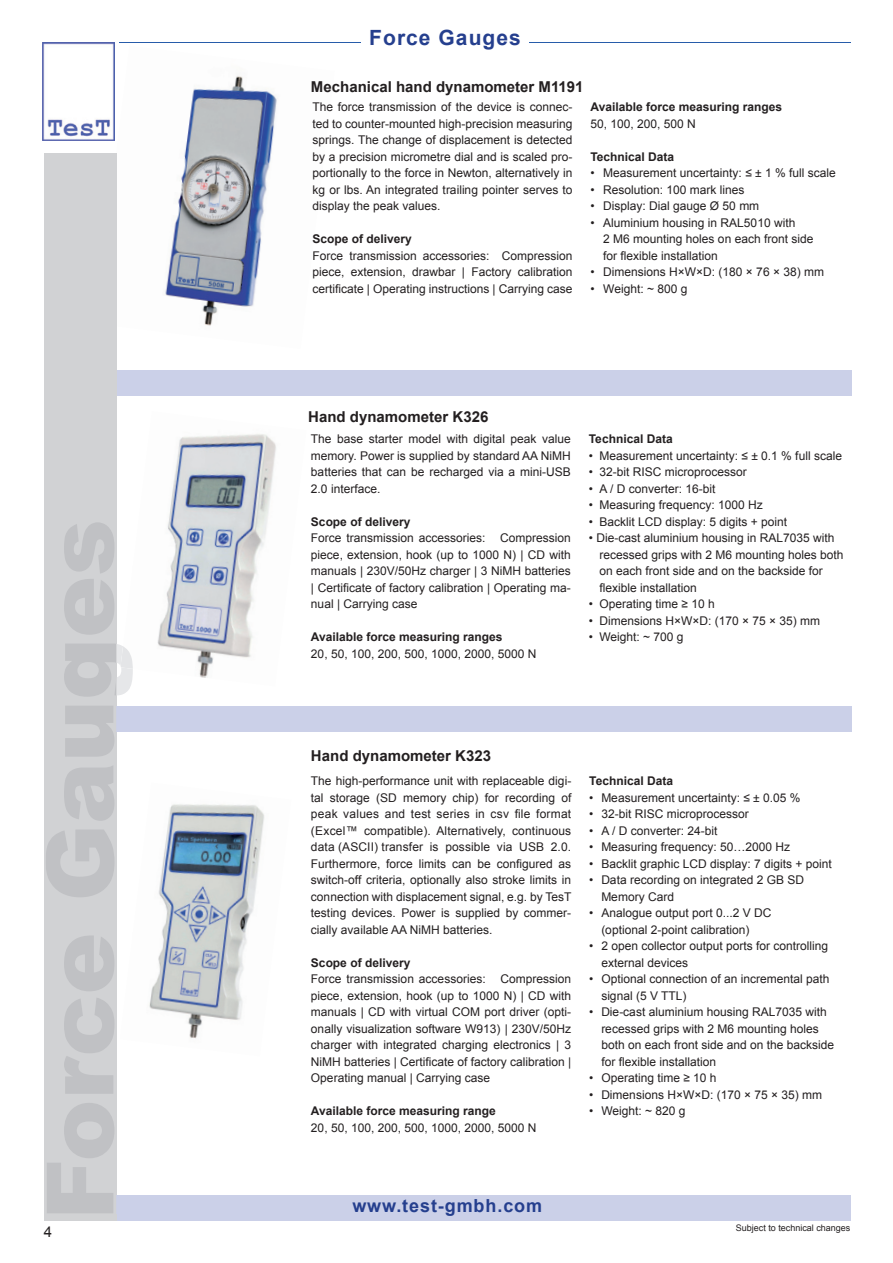
<style>
.page{position:relative;width:893px;height:1263px;background:#fff}
.page>*{position:absolute;margin:0;border:0;box-sizing:border-box;transform-origin:0 0}
.t1{font:700 21px "Arial";letter-spacing:.05em;color:#253f8e}
.t2{font:700 18px "Arial";letter-spacing:.05em;color:#253f8e}
.t3{font:700 15px "Arial";color:#231f20}
.t4{font:15px "Arial";color:#231f20}
.t5{font:12px/16.5px "Arial";color:#231f20}
.t6{font:700 12px "Arial";color:#231f20}
.t7{font:9px "Arial";color:#231f20}
</style>
<div class="page">
<div style="left:50px;top:370px;width:801px;height:25px;background:#cbd0e8"></div>
<div style="left:49px;top:706px;width:803px;height:26px;background:#cbd0e8"></div>
<div style="left:44px;top:1195px;width:807px;height:25px;background:#cbd0e8"></div>
<hr style="left:119px;top:43px;width:731px;height:1px;background:#275caa">
<img style="left:149px;top:804px;width:116px;height:235px">
<img style="left:95px;top:76px;width:182px;height:273px">
<img style="left:157px;top:434px;width:119px;height:244px">
<div style="left:361px;top:11px;width:167px;height:47px;background:#fff"></div>
<div style="left:44px;top:153px;width:72px;height:1067px;background:#d1d2d4"></div>
<img style="left:121px;top:646px;width:12px;height:23px">
<img style="left:43px;top:43px;width:72px;height:97px">
<p class="t4" style="left:44px;top:1222px;width:10px">4</p>
<h1 class="t1" style="left:369px;top:24px;width:153px">Force Gauges</h1>
<p class="t3" style="left:311px;top:77px;width:274px">Mechanical hand dynamometer M1191</p>
<p class="t5" style="left:313px;top:99px;width:261px;text-align:justify">The force transmission of the device is connec&shy;ted to counter-mounted high-precision measuring springs. The change of displacement is detected by a precision micrometre dial and is scaled pro&shy;portionally to the force in Newton, alternatively in kg or lbs. An integrated trailing pointer serves to display the peak values.</p>
<p class="t6" style="left:313px;top:231px;width:101px">Scope of delivery</p>
<p class="t5" style="left:313px;top:247px;width:261px;text-align:justify">Force transmission accessories: Compression piece, extension, drawbar | Factory calibration certificate | Operating instructions | Carrying case</p>
<p class="t6" style="left:590px;top:99px;width:193px">Available force measuring ranges</p>
<p class="t5" style="left:590px;top:115px;width:107px">50, 100, 200, 500 N</p>
<p class="t6" style="left:590px;top:149px;width:85px">Technical Data</p>
<p class="t5" style="left:590px;top:165px;width:247px">• Measurement uncertainty: ≤ ± 1 % full scale</p>
<p class="t5" style="left:590px;top:181px;width:156px">• Resolution: 100 mark lines</p>
<p class="t5" style="left:590px;top:198px;width:170px">• Display: Dial gauge Ø 50 mm</p>
<p class="t5" style="left:603px;top:214px;width:212px;text-indent:-13px">• Aluminium housing in RAL5010 with<br>2 M6 mounting holes on each front side for flexible installation</p>
<p class="t5" style="left:590px;top:264px;width:235px">• Dimensions H×W×D: (180 × 76 × 38) mm</p>
<p class="t5" style="left:590px;top:280px;width:98px">• Weight: ~ 800 g</p>
<p class="t3" style="left:308px;top:407px;width:182px">Hand dynamometer K326</p>
<p class="t5" style="left:311px;top:431px;width:261px;text-align:justify">The base starter model with digital peak value memory. Power is supplied by standard AA NiMH batteries that can be recharged via a mini-USB 2.0 interface.</p>
<p class="t6" style="left:311px;top:513px;width:101px">Scope of delivery</p>
<p class="t5" style="left:311px;top:530px;width:261px;text-align:justify">Force transmission accessories: Compression piece, extension, hook (up to 1000 N) | CD with manuals | 230V/50Hz charger | 3 NiMH batteries | Certificate of factory calibration | Operating ma&shy;nual | Carrying case</p>
<p class="t6" style="left:311px;top:629px;width:193px">Available force measuring ranges</p>
<p class="t5" style="left:311px;top:645px;width:227px">20, 50, 100, 200, 500, 1000, 2000, 5000 N</p>
<p class="t6" style="left:589px;top:431px;width:85px">Technical Data</p>
<p class="t5" style="left:589px;top:447px;width:255px">• Measurement uncertainty: ≤ ± 0.1 % full scale</p>
<p class="t5" style="left:589px;top:464px;width:159px">• 32-bit RISC microprocessor</p>
<p class="t5" style="left:589px;top:480px;width:128px">• A / D converter: 16-bit</p>
<p class="t5" style="left:589px;top:497px;width:175px">• Measuring frequency: 1000 Hz</p>
<p class="t5" style="left:589px;top:513px;width:200px">• Backlit LCD display: 5 digits + point</p>
<p class="t5" style="left:599px;top:530px;width:246px;text-indent:-10px">• Die-cast aluminium housing in RAL7035 with recessed grips with 2 M6 mounting holes both on each front side and on the backside for flexible installation</p>
<p class="t5" style="left:589px;top:596px;width:127px">• Operating time ≥ 10 h</p>
<p class="t5" style="left:589px;top:612px;width:233px">• Dimensions H×W×D: (170 × 75 × 35) mm</p>
<p class="t5" style="left:589px;top:629px;width:96px">• Weight: ~ 700 g</p>
<p class="t3" style="left:311px;top:746px;width:182px">Hand dynamometer K323</p>
<p class="t5" style="left:311px;top:773px;width:262px;text-align:justify">The high-performance unit with replaceable digi&shy;tal storage (SD memory chip) for recording of peak values and test series in csv file format (Excel™ compatible). Alternatively, continuous data (ASCII) transfer is possible via USB 2.0.<br>Furthermore, force limits can be configured as switch-off criteria, optionally also stroke limits in connection with displacement signal, e.g. by TesT testing devices. Power is supplied by commer&shy;cially available AA NiMH batteries.</p>
<p class="t6" style="left:311px;top:955px;width:101px">Scope of delivery</p>
<p class="t5" style="left:311px;top:971px;width:262px;text-align:justify">Force transmission accessories: Compression piece, extension, hook (up to 1000 N) | CD with manuals | CD with virtual COM port driver (opti&shy;onally visualization software W913) | 230V/50Hz charger with integrated charging electronics | 3<br>NiMH batteries | Certificate of factory calibration | Operating manual | Carrying case</p>
<p class="t6" style="left:311px;top:1103px;width:186px">Available force measuring range</p>
<p class="t5" style="left:311px;top:1119px;width:227px">20, 50, 100, 200, 500, 1000, 2000, 5000 N</p>
<p class="t6" style="left:589px;top:773px;width:85px">Technical Data</p>
<p class="t5" style="left:589px;top:789px;width:213px">• Measurement uncertainty: ≤ ± 0.05 %</p>
<p class="t5" style="left:589px;top:806px;width:161px">• 32-bit RISC microprocessor</p>
<p class="t5" style="left:589px;top:822px;width:130px">• A / D converter: 24-bit</p>
<p class="t5" style="left:589px;top:839px;width:202px">• Measuring frequency: 50…2000 Hz</p>
<p class="t5" style="left:589px;top:855px;width:244px">• Backlit graphic LCD display: 7 digits + point</p>
<p class="t5" style="left:601px;top:872px;width:204px;text-indent:-12px">• Data recording on integrated 2 GB SD<br>Memory Card</p>
<p class="t5" style="left:601px;top:905px;width:172px;text-indent:-12px">• Analogue output port 0...2 V DC (optional 2-point calibration)</p>
<p class="t5" style="left:601px;top:938px;width:228px;text-indent:-12px">• 2 open collector output ports for controlling external devices</p>
<p class="t5" style="left:601px;top:971px;width:230px;text-indent:-12px">• Optional connection of an incremental path signal (5 V TTL)</p>
<p class="t5" style="left:601px;top:1004px;width:234px;text-indent:-12px">• Die-cast aluminium housing RAL7035 with recessed grips with 2 M6 mounting holes both on each front side and on the backside for flexible installation</p>
<p class="t5" style="left:589px;top:1070px;width:129px">• Operating time ≥ 10 h</p>
<p class="t5" style="left:589px;top:1086px;width:234px">• Dimensions H×W×D: (170 × 75 × 35) mm</p>
<p class="t5" style="left:589px;top:1103px;width:98px">• Weight: ~ 820 g</p>
<h2 class="t2" style="left:352px;top:1194px;width:191px">www.test-gmbh.com</h2>
<p class="t7" style="left:736px;top:1222px;width:116px">Subject to technical changes</p>
</div>
